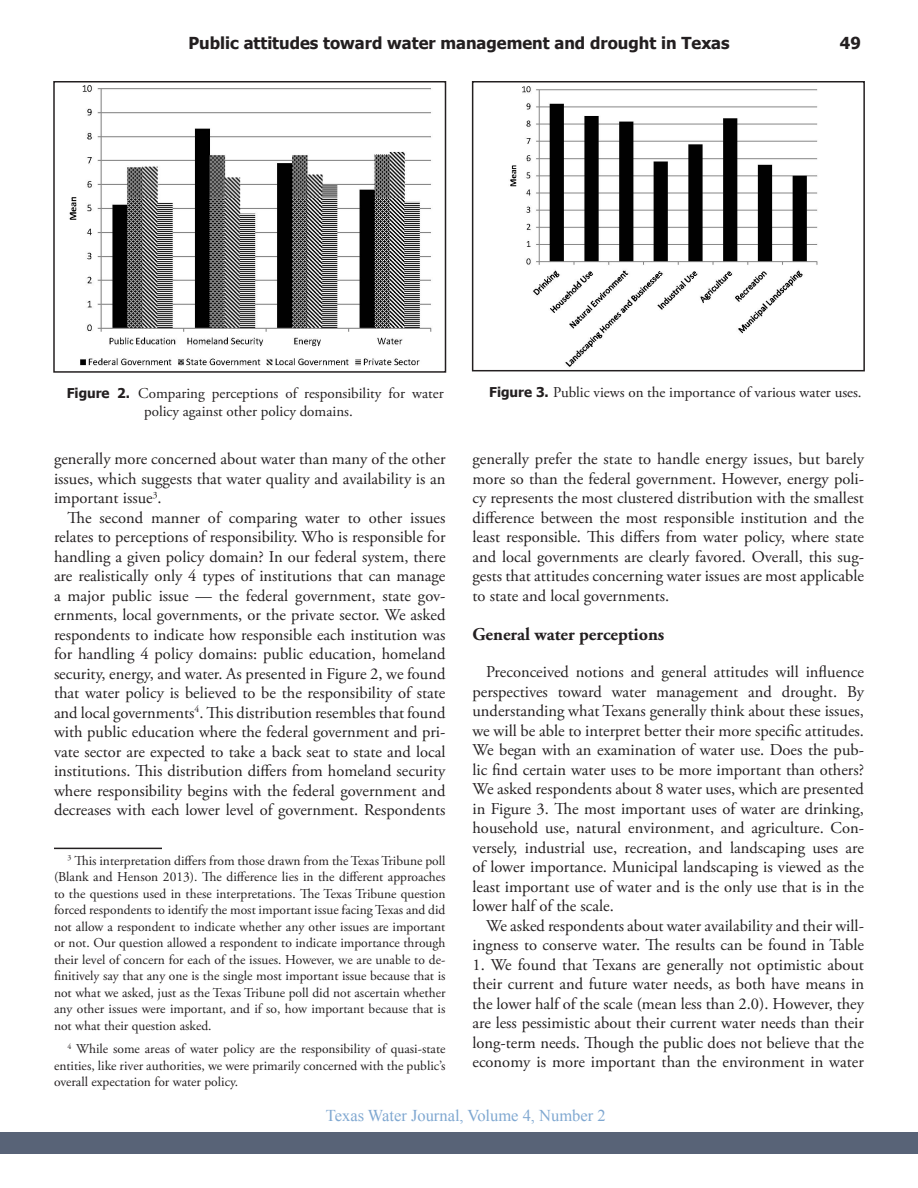
<style>
.page{position:relative;width:918px;height:1188px;background:#fff}
.page>*{position:absolute;margin:0;border:0;box-sizing:border-box;transform-origin:0 0}
._1st_Subhead{font:700 18px "Adobe Garamond Pro";color:#231f20}
.t1{font:16.5px/19.5px "Adobe Garamond Pro";color:#231f20;text-align:justify}
.t2{font:700 16.5px "Tahoma";color:#231f20}
.t3{font:16.5px "Times New Roman";color:#80a8d1}
.Fig__Caption_Title{font:15px/18px "Adobe Garamond Pro";color:#231f20}
.Footnote_text{font:13.5px/16.5px "Adobe Garamond Pro";color:#231f20;text-align:justify}
.s1{font-family:"Tahoma";font-weight:700;font-size:13.5px}
</style>
<div class="page">
<div style="left:0;top:1132px;width:918px;height:22px;background:#586377"></div>
<hr style="left:54px;top:848px;width:108px;height:1px;background:#231f20">
<img style="left:69px;top:85px;width:363px;height:281px">
<div style="left:53px;top:81px;width:393px;height:292px;border:2px solid #231f20"></div>
<img style="left:510px;top:86px;width:308px;height:281px">
<div style="left:472px;top:81px;width:393px;height:290px;border:2px solid #231f20"></div>
<p class="t2" style="left:188px;top:31px;width:543px">Public attitudes toward water management and drought in Texas</p>
<p class="t2" style="left:840px;top:31px;width:23px">49</p>
<p class="Fig__Caption_Title" style="left:144px;top:384px;width:301px;text-indent:-77px"><span class="s1">Figure 2.</span> Comparing perceptions of responsibility for water policy against other policy domains.</p>
<p class="Fig__Caption_Title" style="left:489px;top:383px;width:374px"><span class="s1">Figure 3.</span> Public views on the importance of various water uses.</p>
<p class="t1" style="left:54px;top:450px;width:393px">generally more concerned about water than many of the other issues, which suggests that water quality and availability is an important issue<sup>3</sup>.</p>
<p class="t1" style="left:54px;top:508px;width:393px;text-indent:14px">The second manner of comparing water to other issues relates to perceptions of responsibility. Who is responsible for handling a given policy domain? In our federal system, there are realistically only 4 types of institutions that can manage a major public issue — the federal government, state gov&shy;ernments, local governments, or the private sector. We asked respondents to indicate how responsible each institution was for handling 4 policy domains: public education, homeland security, energy, and water. As presented in Figure 2, we found that water policy is believed to be the responsibility of state and local governments<sup>4</sup>. This distribution resembles that found with public education where the federal government and pri&shy;vate sector are expected to take a back seat to state and local institutions. This distribution differs from homeland security where responsibility begins with the federal government and decreases with each lower level of government. Respondents</p>
<p class="Footnote_text" style="left:54px;top:853px;width:393px;text-indent:14px"><sup>3</sup> This interpretation differs from those drawn from the Texas Tribune poll (Blank and Henson 2013). The difference lies in the different approaches to the questions used in these interpretations. The Texas Tribune question forced respondents to identify the most important issue facing Texas and did not allow a respondent to indicate whether any other issues are important or not. Our question allowed a respondent to indicate importance through their level of concern for each of the issues. However, we are unable to de&shy;finitively say that any one is the single most important issue because that is not what we asked, just as the Texas Tribune poll did not ascertain whether any other issues were important, and if so, how important because that is not what their question asked.</p>
<p class="Footnote_text" style="left:54px;top:1041px;width:393px;text-indent:14px"><sup>4</sup> While some areas of water policy are the responsibility of quasi-state entities, like river authorities, we were primarily concerned with the public’s overall expectation for water policy.</p>
<p class="t1" style="left:472px;top:450px;width:393px">generally prefer the state to handle energy issues, but barely more so than the federal government. However, energy poli&shy;cy represents the most clustered distribution with the smallest difference between the most responsible institution and the least responsible. This differs from water policy, where state and local governments are clearly favored. Overall, this sug&shy;gests that attitudes concerning water issues are most applicable to state and local governments.</p>
<p class="_1st_Subhead" style="left:472px;top:624px;width:193px">General water perceptions</p>
<p class="t1" style="left:472px;top:663px;width:393px;text-indent:14px">Preconceived notions and general attitudes will influence perspectives toward water management and drought. By understanding what Texans generally think about these issues, we will be able to interpret better their more specific attitudes.<br>We began with an examination of water use. Does the pub&shy;lic find certain water uses to be more important than others?<br>We asked respondents about 8 water uses, which are presented in Figure 3. The most important uses of water are drinking, household use, natural environment, and agriculture. Con&shy;versely, industrial use, recreation, and landscaping uses are of lower importance. Municipal landscaping is viewed as the least important use of water and is the only use that is in the lower half of the scale.</p>
<p class="t1" style="left:472px;top:916px;width:393px;text-align:right">We asked respondents about water availability and their will&shy;ingness to conserve water. The results can be found in Table</p>
<p class="t1" style="left:472px;top:955px;width:393px">1. We found that Texans are generally not optimistic about their current and future water needs, as both have means in the lower half of the scale (mean less than 2.0). However, they are less pessimistic about their current water needs than their long-term needs. Though the public does not believe that the economy is more important than the environment in water</p>
<p class="t3" style="left:326px;top:1105px;width:281px">Texas Water Journal, Volume 4, Number 2</p>
</div>
